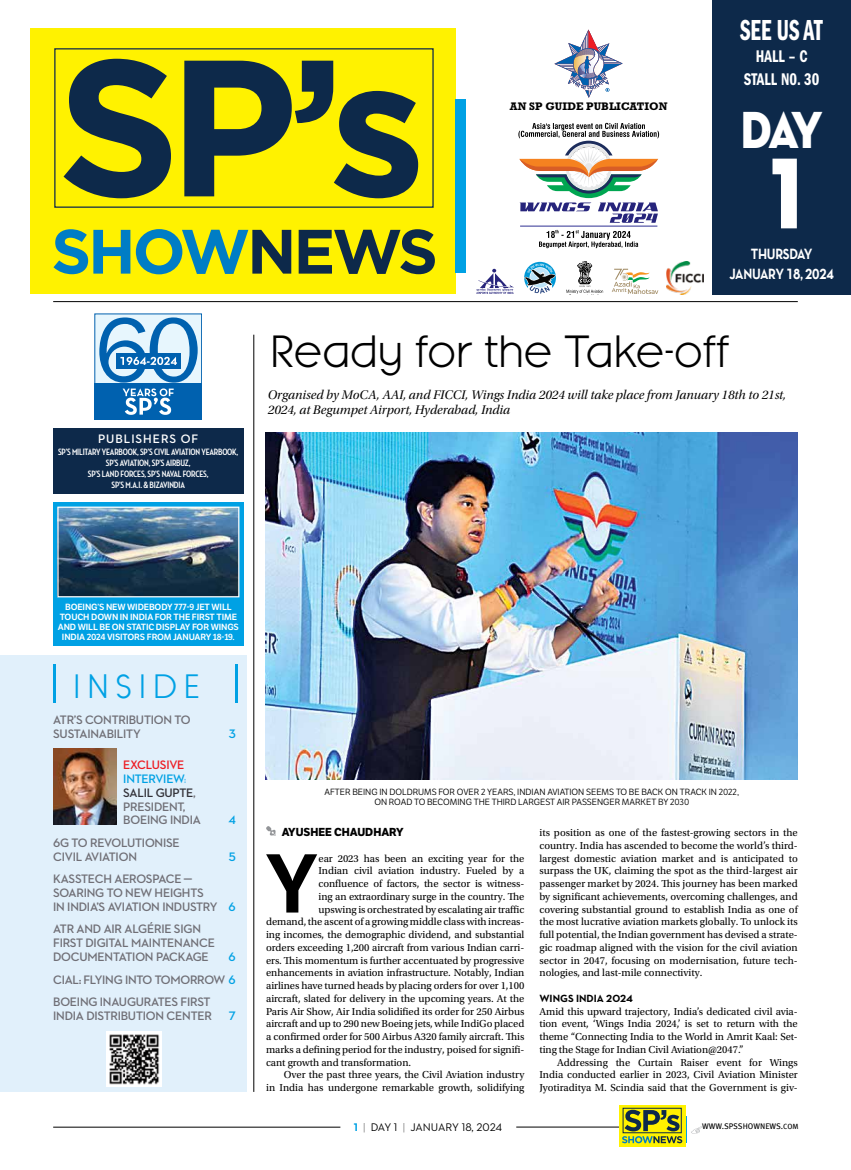
<style>
.page{position:relative;width:851px;height:1170px;background:#fff}
.page>*{position:absolute;margin:0;border:0;box-sizing:border-box;transform-origin:0 0}
.t1{font:700 193.75px "Gotham";color:#0d294a}
.t2{font:102.5px "Neutra Disp Titling";color:#fff;scale:.85 1}
.t3{font:700 85.62px "Neutraface 2 Text";color:#000}
.t4{font:700 62.5px "Gotham";letter-spacing:-.05em;color:#007dc5}
.t5{font:52.5px "Neutra Disp Titling";color:#fff;scale:.85 1}
.t6{font:45px "Banks Miles Single Line";color:#000}
.t7{font:33.75px "Banks Miles Single Line";letter-spacing:.2em;color:#00a1e4}
.t8{font:30px "ITC Franklin Gothic Std Dm Cp";color:#fff;scale:.85 1}
.t9{font:17.5px/22.5px "ITC Franklin Gothic Std Dm Cd";letter-spacing:.005em;color:#fff;text-align:center;scale:.85 1}
.t10{font:15px "Neutra Text TF Bold Alt";letter-spacing:-.02em;color:#fff;scale:.85 1}
.t11{font:13.12px/15px "Utopia Std Subh It";color:#000}
.t12{font:700 12.5px/13.8px "Neutraface 2 Display";letter-spacing:-.015em;color:#706f76}
.t13{font:700 12.5px "Neutraface 2 Display";letter-spacing:.08em;color:#fff}
.t14{font:700 12.5px "Neutraface 2 Display";color:#00a1e4}
.t15{font:11.25px "Neutraface 2 Text";letter-spacing:-.015em;color:#000}
.t16{font:700 11.25px "LFT Etica";color:#000}
.t17{font:700 11.12px "Rockwell Std";color:#000}
.t18{font:10.62px/12.8px "Utopia Std";letter-spacing:-.005em;color:#000;text-align:justify}
.t19{font:700 10.62px "Neutraface Text";color:#000}
.t20{font:700 9.38px/11.2px "Neutraface Condensed";letter-spacing:-.02em;color:#fff;text-align:center}
.t21{font:8.75px/10px "LFT Etica";color:#000;text-align:center}
.t22{font:600 8.75px/10px "LFT Etica";letter-spacing:-.015em;color:#fff;text-align:center}
.t23{font:8.12px "Meta Pro";color:#000}
.s1{color:#0d294a}
.s2{font-size:50px}
.s3{color:#ed1d24}
.s4{color:#00a1e4}
.s5{color:#72c6ef}
.s6{color:#333239}
.s7{font-weight:700;color:#00a1e4}
.s8{font-family:"Neutraface Condensed Light Alt"}
.s9{font-size:7.5px}
</style>
<div class="page">
<hr style="left:516px;top:1126px;width:103px;height:1px;background:#000">
<hr style="left:53px;top:1126px;width:287px;height:1px;background:#000">
<div style="left:619px;top:1104px;width:66px;height:42px;background:#fff200"></div>
<div style="left:622px;top:1107px;width:59px;height:25px;border:1px solid #0d294a"></div>
<svg style="left:622px;top:1109px;width:80px;height:34px"></svg>
<div style="left:712px;top:0;width:138px;height:294px;background:#0d294a"></div>
<div style="left:30px;top:28px;width:425px;height:266px;background:#fff200"></div>
<div style="left:455px;top:99px;width:11px;height:174px;background:#00a1e4"></div>
<div style="left:54px;top:48px;width:379px;height:160px;border:1px solid #0d294a"></div>
<svg style="left:554px;top:29px;width:69px;height:69px"></svg>
<img style="left:667px;top:261px;width:36px;height:33px">
<svg style="left:611px;top:269px;width:47px;height:25px"></svg>
<svg style="left:566px;top:261px;width:37px;height:33px"></svg>
<svg style="left:524px;top:262px;width:32px;height:32px"></svg>
<svg style="left:476px;top:269px;width:37px;height:25px"></svg>
<svg style="left:539px;top:230px;width:99px;height:18px"></svg>
<hr style="left:520px;top:226px;width:137px;height:1px;background:#2e3092">
<svg style="left:518px;top:123px;width:141px;height:100px"></svg>
<hr style="left:53px;top:301px;width:744px;height:1px;background:#000">
<div style="left:0;top:656px;width:247px;height:435px;background:#e1f0fb"></div>
<div style="left:53px;top:502px;width:190px;height:143px;background:#00a1e4"></div>
<img style="left:106px;top:1031px;width:55px;height:55px">
<div style="left:53px;top:428px;width:190px;height:66px;background:#0d294a"></div>
<hr style="left:253px;top:334px;width:1px;height:757px;background:#000">
<img style="left:266px;top:432px;width:531px;height:347px">
<svg style="left:266px;top:826px;width:10px;height:9px"></svg>
<div style="left:95px;top:314px;width:106px;height:105px;background:#e7f6fd"></div>
<div style="left:94px;top:383px;width:108px;height:37px;background:#0061af"></div>
<svg style="left:99px;top:317px;width:99px;height:65px"></svg>
<svg style="left:123px;top:388px;width:51px;height:27px"></svg>
<img style="left:59px;top:508px;width:178px;height:87px">
<div style="left:57px;top:506px;width:182px;height:91px;border:1px solid #fff"></div>
<img style="left:53px;top:748px;width:63px;height:76px">
<h1 class="t1" style="left:57px;top:-1px;width:371px">SP’s</h1>
<h3 class="t4" style="left:51px;top:210px;width:388px">SHOW<span class="s1">NEWS</span></h3>
<p class="t17" style="left:510px;top:100px;width:159px">AN SP GUIDE PUBLICATION</p>
<h3 class="t8" style="left:740px;top:13px;width:99px">SEE US AT</h3>
<h3 class="t9" style="left:743px;top:45px;width:91px">HALL – C<br>STALL N0. 30</h3>
<h3 class="t5" style="left:740px;top:97px;width:98px">DAY</h3>
<h2 class="t2" style="left:770px;top:129px;width:39px">1</h2>
<h3 class="t10" style="left:750px;top:244px;width:74px">THURSDAY</h3>
<h3 class="t10" style="left:729px;top:264px;width:124px">JANUARY 18, 2024</h3>
<p class="t13" style="left:98px;top:432px;width:102px">PUBLISHERS OF</p>
<p class="t20" style="left:58px;top:446px;width:182px">SP’S MILITARY YEARBOOK, SP’S CIVIL AVIATION YEARBOOK, SP’S AVIATION, SP’S AIRBUZ,<br>SP’S LAND FORCES, SP’S NAVAL FORCES,<br>SP’S M.A.I. &amp; BIZAVINDIA</p>
<h3 class="t6" style="left:270px;top:320px;width:461px">Ready for the Take-off</h3>
<p class="t11" style="left:268px;top:387px;width:519px">Organised by MoCA, AAI, and FICCI, Wings India 2024 will take place from January 18th to 21st,<br>2024, at Begumpet Airport, Hyderabad, India</p>
<p class="t22" style="left:58px;top:602px;width:183px">BOEING’S NEW WIDEBODY 777-9 JET WILL TOUCH DOWN IN INDIA FOR THE FIRST TIME AND WILL BE ON STATIC DISPLAY FOR WINGS INDIA 2024 VISITORS FROM JANUARY 18-19.</p>
<h3 class="t7" style="left:46px;top:663px;width:201px"><span class="s2">|</span>INSIDE <span class="s2">|</span></h3>
<p class="t12" style="left:53px;top:713px;width:139px">ATR’S CONTRIBUTION TO<br>SUSTAINABILITY</p>
<p class="t12" style="left:123px;top:758px;width:79px"><span class="s3">EXCLUSIVE<br></span><span class="s4">INTERVIEW</span><span class="s5">:<br></span><span class="s6">SALIL GUPTE</span>,<br>PRESIDENT,<br>BOEING INDIA</p>
<p class="t14" style="left:229px;top:726px;width:8px">3</p>
<p class="t14" style="left:228px;top:813px;width:9px">4</p>
<p class="t12" style="left:53px;top:836px;width:128px">6G TO REVOLUTIONISE<br>CIVIL AVIATION</p>
<p class="t14" style="left:229px;top:849px;width:9px">5</p>
<p class="t12" style="left:53px;top:872px;width:184px">KASSTECH AEROSPACE —<br>SOARING TO NEW HEIGHTS<br>IN INDIA’S AVIATION INDUSTRY <span class="s4">6</span></p>
<p class="t12" style="left:53px;top:922px;width:163px">ATR AND AIR ALGÉRIE SIGN<br>FIRST DIGITAL MAINTENANCE<br>DOCUMENTATION PACKAGE</p>
<p class="t12" style="left:53px;top:945px;width:184px;line-height:22.6px;text-align:justify;text-indent:175px"><span class="s4">6<br></span>CIAL: FLYING INTO TOMORROW <span class="s4">6<br></span>BOEING INAUGURATES FIRST</p>
<p class="t12" style="left:53px;top:1008px;width:160px">INDIA DISTRIBUTION CENTER</p>
<p class="t14" style="left:229px;top:1008px;width:9px">7</p>
<p class="t21" style="left:324px;top:787px;width:416px">AFTER BEING IN DOLDRUMS FOR OVER 2 YEARS, INDIAN AVIATION SEEMS TO BE BACK ON TRACK IN 2022,<br>ON ROAD TO BECOMING THE THIRD LARGEST AIR PASSENGER MARKET BY 2030</p>
<p class="t16" style="left:281px;top:825px;width:123px">AYUSHEE CHAUDHARY</p>
<h3 class="t3" style="left:264px;top:828px;width:56px">Y</h3>
<p class="t18" style="left:318px;top:851px;width:207px">ear 2023 has been an exciting year for the</p>
<p class="t18" style="left:318px;top:864px;width:207px">Indian civil aviation industry. Fueled by a</p>
<p class="t18" style="left:318px;top:877px;width:207px">confluence of factors, the sector is witness-</p>
<p class="t18" style="left:318px;top:890px;width:207px">ing an extraordinary surge in the country. The</p>
<p class="t18" style="left:318px;top:902px;width:207px">upswing is orchestrated by escalating air traffic</p>
<p class="t18" style="left:266px;top:915px;width:260px">demand, the ascent of a growing middle class with increas-</p>
<p class="t18" style="left:266px;top:928px;width:260px">ing incomes, the demographic dividend, and substantial</p>
<p class="t18" style="left:266px;top:941px;width:260px">orders exceeding 1,200 aircraft from various Indian carri-</p>
<p class="t18" style="left:266px;top:953px;width:260px">ers. This momentum is further accentuated by progressive</p>
<p class="t18" style="left:266px;top:966px;width:260px">enhancements in aviation infrastructure. Notably, Indian</p>
<p class="t18" style="left:266px;top:979px;width:260px">airlines have turned heads by placing orders for over 1,100</p>
<p class="t18" style="left:266px;top:992px;width:260px">aircraft, slated for delivery in the upcoming years. At the</p>
<p class="t18" style="left:266px;top:1004px;width:260px">Paris Air Show, Air India solidified its order for 250 Airbus</p>
<p class="t18" style="left:266px;top:1017px;width:260px">aircraft and up to 290 new Boeing jets, while IndiGo placed</p>
<p class="t18" style="left:266px;top:1030px;width:260px">a confirmed order for 500 Airbus A320 family aircraft. This</p>
<p class="t18" style="left:266px;top:1043px;width:260px">marks a defining period for the industry, poised for signifi-</p>
<p class="t18" style="left:266px;top:1055px;width:146px">cant growth and transformation.</p>
<p class="t18" style="left:284px;top:1068px;width:242px">Over the past three years, the Civil Aviation industry</p>
<p class="t18" style="left:266px;top:1081px;width:260px">in India has undergone remarkable growth, solidifying</p>
<p class="t18" style="left:539px;top:826px;width:260px">its position as one of the fastest-growing sectors in the country. India has ascended to become the world’s third&shy;largest domestic aviation market and is anticipated to surpass the UK, claiming the spot as the third-largest air passenger market by 2024. This journey has been marked by significant achievements, overcoming challenges, and covering substantial ground to establish India as one of the most lucrative aviation markets globally. To unlock its full potential, the Indian government has devised a strate&shy;gic roadmap aligned with the vision for the civil aviation sector in 2047, focusing on modernisation, future tech&shy;nologies, and last-mile connectivity.</p>
<p class="t19" style="left:539px;top:991px;width:95px">WINGS INDIA 2024</p>
<p class="t18" style="left:539px;top:1004px;width:260px">Amid this upward trajectory, India’s dedicated civil avia&shy;tion event, ‘Wings India 2024,’ is set to return with the theme “Connecting India to the World in Amrit Kaal: Set&shy;ting the Stage for Indian Civil Aviation@2047.”</p>
<p class="t18" style="left:539px;top:1055px;width:260px;text-indent:18px">Addressing the Curtain Raiser event for Wings India conducted earlier in 2023, Civil Aviation Minister Jyotiraditya M. Scindia said that the Government is giv-</p>
<p class="t15" style="left:353px;top:1119px;width:150px"><span class="s7">1</span> <span class="s8">|</span> DAY 1 <span class="s8">|</span> JANUARY 18, 2024</p>
<p class="t23" style="left:702px;top:1120px;width:98px">WWW.SPSSHOWNEWS.<span class="s9">COM</span></p>
</div>
